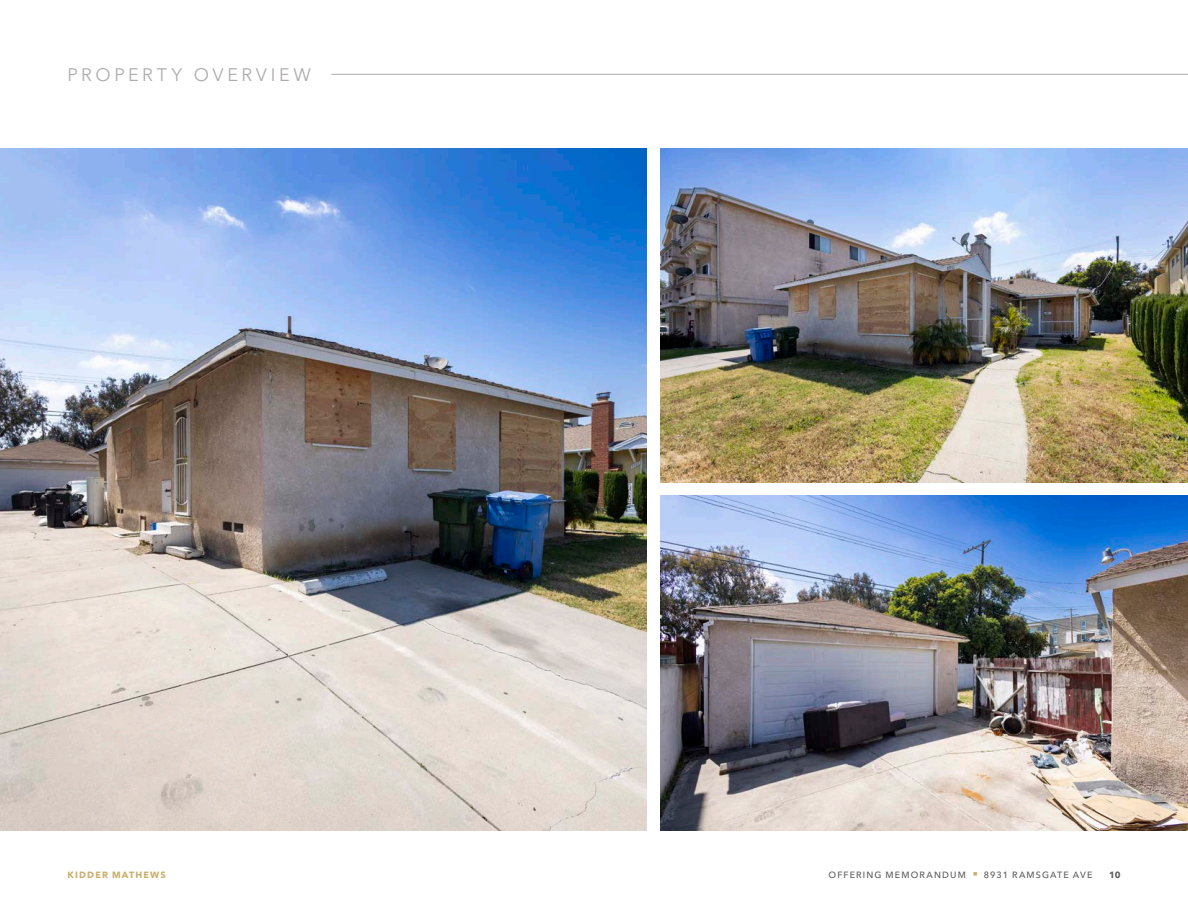
<style>
.page{position:relative;width:1188px;height:918px;background:#fff}
.page>*{position:absolute;margin:0;border:0;box-sizing:border-box;transform-origin:0 0}
.Section_Identifier_-_Sterling_2023{font:18px "Avenir Next LT Pro";letter-spacing:.2em;color:#afabac}
.t1{font:500 9px "Avenir Next LT Pro";letter-spacing:.13em;color:#5e5d5d}
.t2{font:700 9px "Avenir Next LT Pro";letter-spacing:.13em;color:#cbae6b}
.t3{font:700 9px "Avenir Next LT Pro";color:#5e5d5d}
.s1{color:#cbae6b}
</style>
<div class="page">
<img style="left:0;top:149px;width:646px;height:681px">
<img style="left:660px;top:149px;width:528px;height:334px">
<img style="left:660px;top:496px;width:528px;height:334px">
<hr style="left:331px;top:74px;width:857px;height:1px;background:#afabac">
<p class="Section_Identifier_-_Sterling_2023" style="left:68px;top:64px;width:245px">PROPERTY OVERVIEW</p>
<p class="t2" style="left:68px;top:869px;width:100px">KIDDER MATHEWS</p>
<p class="t1" style="left:829px;top:869px;width:265px">OFFERING MEMORANDUM <span class="s1">■</span> 8931 RAMSGATE AVE</p>
<p class="t3" style="left:1109px;top:869px;width:13px">10</p>
</div>
